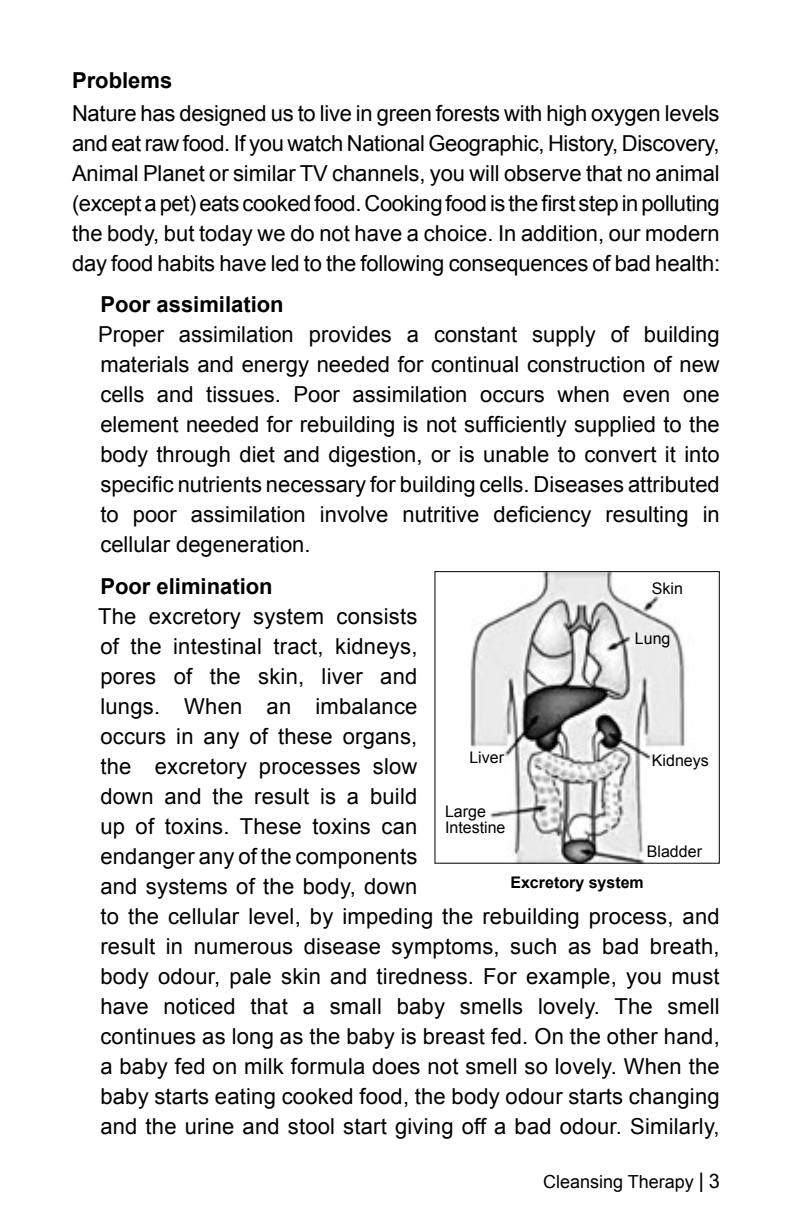
<style>
.page{position:relative;width:792px;height:1224px;background:#fff}
.page>*{position:absolute;margin:0;border:0;box-sizing:border-box;transform-origin:0 0}
.t1{font:22px/30px "Arial";letter-spacing:.01em;color:#000;text-align:justify}
.t2{font:700 22px "Arial";color:#000}
.t3{font:18px "Arial";color:#000}
.t4{font:16px/16px "Arial";color:#000}
.t5{font:700 16px "Arial";color:#000}
.s1{font-size:27px}
.s2{font-size:20px}
</style>
<div class="page">
<img style="left:470px;top:573px;width:215px;height:289px">
<div style="left:434px;top:571px;width:286px;height:293px;border:1px solid #000"></div>
<p class="t2" style="left:72px;top:66px;width:102px">Problems</p>
<p class="t1" style="left:72px;top:98px;width:650px">Nature has designed us to live in green forests with high oxygen levels and eat raw food. If you watch National Geographic, History, Discovery, Animal Planet or similar TV channels, you will observe that no animal (except a pet) eats cooked food. Cooking food is the first step in polluting the body, but today we do not have a choice. In addition, our modern day food habits have led to the following consequences of bad health:</p>
<p class="t2" style="left:100px;top:290px;width:185px">Poor assimilation</p>
<p class="t1" style="left:98px;top:320px;width:623px">Proper assimilation provides a constant supply of building materials and energy needed for continual construction of new cells and tissues. Poor assimilation occurs when even one element needed for rebuilding is not sufficiently supplied to the body through diet and digestion, or is unable to convert it into specific nutrients necessary for building cells. Diseases attributed to poor assimilation involve nutritive deficiency resulting in cellular degeneration.</p>
<p class="t2" style="left:100px;top:571px;width:174px">Poor elimination</p>
<p class="t1" style="left:98px;top:601px;width:623px;text-align:left">The excretory system consists<br>of the intestinal tract, kidneys,<br>pores of the skin, liver and<br>lungs. When an imbalance<br>occurs in any of these organs,<br>the excretory processes slow<br>down and the result is a build<br>up of toxins. These toxins can<br>endanger any of the components<br>and systems of the body, down<br>to the cellular level, by impeding the rebuilding process, and result in numerous disease symptoms, such as bad breath, body odour, pale skin and tiredness. For example, you must have noticed that a small baby smells lovely. The smell continues as long as the baby is breast fed. On the other hand, a baby fed on milk formula does not smell so lovely. When the baby starts eating cooked food, the body odour starts changing and the urine and stool start giving off a bad odour. Similarly,</p>
<p class="t4" style="left:652px;top:581px;width:33px">Skin</p>
<p class="t4" style="left:635px;top:631px;width:37px">Lung</p>
<p class="t4" style="left:469px;top:749px;width:36px">Liver</p>
<p class="t4" style="left:652px;top:753px;width:58px">Kidneys</p>
<p class="t4" style="left:445px;top:804px;width:62px">Large<br>Intestine</p>
<p class="t4" style="left:647px;top:844px;width:57px">Bladder</p>
<p class="t5" style="left:510px;top:872px;width:135px">Excretory system</p>
<p class="t3" style="left:543px;top:1170px;width:178px">Cleansing Therapy <span class="s1">I</span> <span class="s2">3</span></p>
</div>
